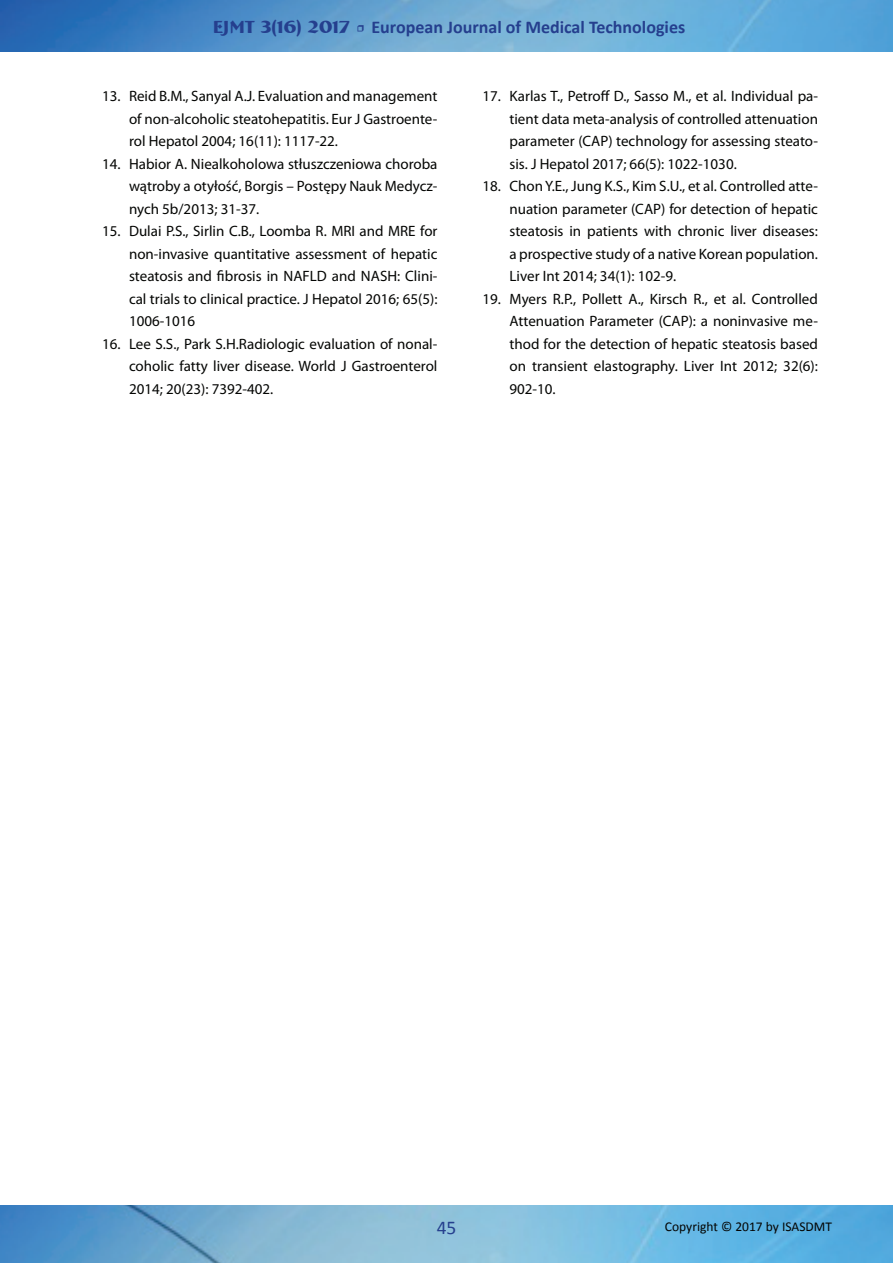
<style>
.page{position:relative;width:893px;height:1263px;background:#fff}
.page>*{position:absolute;margin:0;border:0;box-sizing:border-box;transform-origin:0 0}
.t1{font:19.5px "Calibri";color:#253f8e}
.t2{font:700 18px "Calibri";color:#253f8e}
.t3{font:15px/22.5px "Myriad Pro";color:#040503;text-align:justify}
.t4{font:13.5px "Calibri";color:#040503}
.s1{font-family:"Bremen BT"}
.s2{font-family:"Minion Pro";font-weight:400}
</style>
<div class="page">
<img style="left:0;top:0;width:893px;height:52px">
<img style="left:0;top:1205px;width:893px;height:58px">
<p class="t2" style="left:213px;top:15px;width:474px"><span class="s1">EJMT 3(16) 2017</span> <span class="s2">•</span> European Journal of Medical Technologies</p>
<p class="t3" style="left:129px;top:85px;width:310px;text-indent:-27px">13. Reid B.M., Sanyal A.J. Evaluation and management of non-alcoholic steatohepatitis. Eur J Gastroente&shy;rol Hepatol 2004; 16(11): 1117-22.</p>
<p class="t3" style="left:129px;top:152px;width:310px;text-indent:-27px">14. Habior A. Niealkoholowa stłuszczeniowa choroba wątroby a otyłość, Borgis – Postępy Nauk Medycz&shy;nych 5b/2013; 31-37.</p>
<p class="t3" style="left:129px;top:220px;width:310px;text-indent:-27px">15. Dulai P.S., Sirlin C.B., Loomba R. MRI and MRE for non-invasive quantitative assessment of hepatic steatosis and fibrosis in NAFLD and NASH: Clini&shy;cal trials to clinical practice. J Hepatol 2016; 65(5):<br>1006-1016</p>
<p class="t3" style="left:129px;top:332px;width:310px;text-indent:-27px">16. Lee S.S., Park S.H.Radiologic evaluation of nonal&shy;coholic fatty liver disease. World J Gastroenterol 2014; 20(23): 7392-402.</p>
<p class="t3" style="left:509px;top:85px;width:310px;text-indent:-27px">17. Karlas T., Petroff D., Sasso M., et al. Individual pa&shy;tient data meta-analysis of controlled attenuation parameter (CAP) technology for assessing steato&shy;sis. J Hepatol 2017; 66(5): 1022-1030.</p>
<p class="t3" style="left:509px;top:175px;width:310px;text-indent:-27px">18. Chon Y.E., Jung K.S., Kim S.U., et al. Controlled atte&shy;nuation parameter (CAP) for detection of hepatic steatosis in patients with chronic liver diseases: a prospective study of a native Korean population.<br>Liver Int 2014; 34(1): 102-9.</p>
<p class="t3" style="left:509px;top:287px;width:310px;text-indent:-27px">19. Myers R.P., Pollett A., Kirsch R., et al. Controlled Attenuation Parameter (CAP): a noninvasive me&shy;thod for the detection of hepatic steatosis based on transient elastography. Liver Int 2012; 32(6):<br>902-10.</p>
<h1 class="t1" style="left:437px;top:1215px;width:21px">45</h1>
<p class="t4" style="left:665px;top:1218px;width:169px">Copyright © 2017 by ISASDMT</p>
</div>
